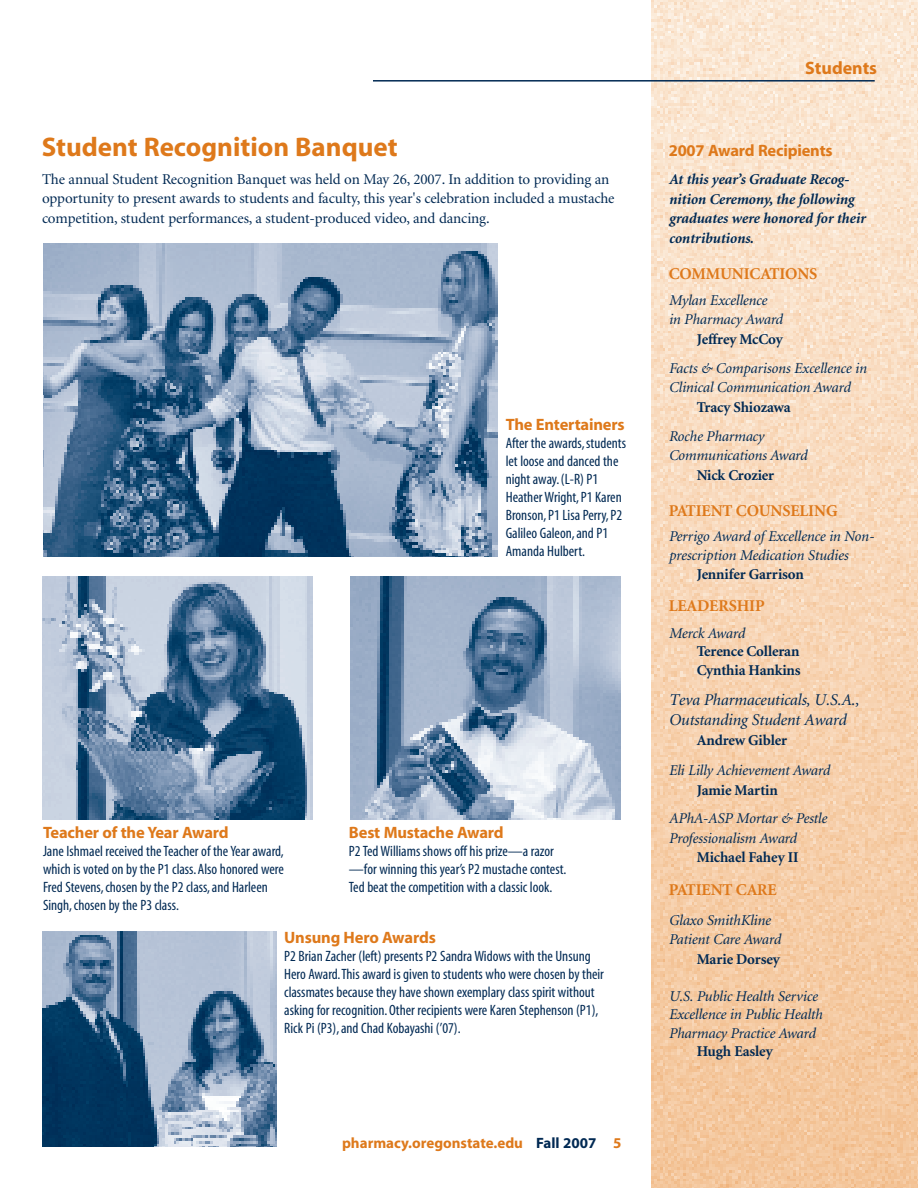
<style>
.page{position:relative;width:918px;height:1188px;background:#fff}
.page>*{position:absolute;margin:0;border:0;box-sizing:border-box;transform-origin:0 0}
.t1{font:700 27px "Myriad";color:#de791b}
.t2{font:700 18px "Myriad";color:#de791b}
.t3{font:700 16.5px "Myriad";letter-spacing:-.01em;color:#de791b}
.t4{font:700 16.5px "Minion";letter-spacing:-.01em;color:#de791b}
.t5{font:italic 16.5px/19.8px "Minion";letter-spacing:-.01em;color:#002953}
.t6{font:condensed 15px/18px "Myriad";color:#002953}
.t7{font:italic 15px/19px "Minion";letter-spacing:-.01em;color:#002953}
.t8{font:15px/19.5px "Minion";letter-spacing:-.01em;color:#002953}
.t9{font:700 15px/19px "Minion";letter-spacing:-.01em;color:#002953}
.t10{font:italic 700 15px/19.5px "Minion";letter-spacing:-.01em;color:#002953}
.t11{font:700 15px "Myriad";color:#de791b}
.s1{color:#002953}
</style>
<div class="page">
<img style="left:651px;top:0;width:267px;height:1188px">
<hr style="left:373px;top:80px;width:502px;height:2px;background:#002953">
<img style="left:350px;top:577px;width:270px;height:243px">
<img style="left:43px;top:243px;width:454px;height:313px">
<img style="left:43px;top:577px;width:270px;height:243px">
<img style="left:42px;top:932px;width:235px;height:215px">
<p class="t2" style="left:805px;top:61px;width:73px">Students</p>
<h1 class="t1" style="left:42px;top:137px;width:357px">Student Recognition Banquet</h1>
<p class="t3" style="left:669px;top:144px;width:166px">2007 Award Recipients</p>
<p class="t10" style="left:669px;top:171px;width:198px">At this year’s Graduate Recog&shy;nition Ceremony, the following graduates were honored for their contributions.</p>
<p class="t4" style="left:669px;top:268px;width:150px">COMMUNICATIONS</p>
<p class="t7" style="left:669px;top:292px;width:116px">Mylan Excellence<br>in Pharmacy Award</p>
<p class="t9" style="left:697px;top:331px;width:87px">Jeffrey McCoy</p>
<p class="t7" style="left:669px;top:360px;width:199px">Facts &amp; Comparisons Excellence in<br>Clinical Communication Award</p>
<p class="t9" style="left:697px;top:399px;width:96px">Tracy Shiozawa</p>
<p class="t7" style="left:669px;top:428px;width:140px">Roche Pharmacy<br>Communications Award</p>
<p class="t9" style="left:697px;top:466px;width:79px">Nick Crozier</p>
<p class="t4" style="left:669px;top:505px;width:170px">PATIENT COUNSELING</p>
<p class="t7" style="left:669px;top:528px;width:207px">Perrigo Award of Excellence in Non&shy;prescription Medication Studies</p>
<p class="t9" style="left:697px;top:566px;width:109px">Jennifer Garrison</p>
<p class="t4" style="left:669px;top:599px;width:97px">LEADERSHIP</p>
<p class="t7" style="left:669px;top:624px;width:78px">Merck Award</p>
<p class="t9" style="left:697px;top:643px;width:105px">Terence Colleran<br>Cynthia Hankins</p>
<p class="t5" style="left:669px;top:691px;width:192px">Teva Pharmaceuticals, U.S.A.,<br>Outstanding Student Award</p>
<p class="t9" style="left:697px;top:732px;width:92px">Andrew Gibler</p>
<p class="t7" style="left:669px;top:762px;width:163px">Eli Lilly Achievement Award</p>
<p class="t9" style="left:697px;top:781px;width:83px">Jamie Martin</p>
<p class="t7" style="left:669px;top:810px;width:160px">APhA-ASP Mortar &amp; Pestle<br>Professionalism Award</p>
<p class="t9" style="left:697px;top:849px;width:103px">Michael Fahey II</p>
<p class="t4" style="left:669px;top:883px;width:110px">PATIENT CARE</p>
<p class="t7" style="left:669px;top:912px;width:114px">Glaxo SmithKline<br>Patient Care Award</p>
<p class="t9" style="left:697px;top:951px;width:85px">Marie Dorsey</p>
<p class="t7" style="left:669px;top:988px;width:155px;line-height:18.6px">U.S. Public Health Service<br>Excellence in Public Health<br>Pharmacy Practice Award</p>
<p class="t9" style="left:697px;top:1043px;width:77px">Hugh Easley</p>
<p class="t8" style="left:42px;top:170px;width:574px">The annual Student Recognition Banquet was held on May 26, 2007. In addition to providing an opportunity to present awards to students and faculty, this year's celebration included a mustache competition, student performances, a student-produced video, and dancing.</p>
<p class="t3" style="left:506px;top:418px;width:120px">The Entertainers</p>
<p class="t6" style="left:506px;top:435px;width:122px">After the awards, students let loose and danced the night away.(L-R) P1<br>Heather Wright, P1 Karen<br>Bronson, P1 Lisa Perry, P2<br>Galileo Galeon, and P1<br>Amanda Hulbert.</p>
<p class="t3" style="left:43px;top:826px;width:187px">Teacher of the Year Award</p>
<p class="t6" style="left:43px;top:844px;width:242px">Jane Ishmael received the Teacher of the Year award, which is voted on by the P1 class.Also honored were Fred Stevens, chosen by the P2 class, and Harleen Singh, chosen by the P3 class.</p>
<p class="t3" style="left:349px;top:826px;width:156px">Best Mustache Award</p>
<p class="t6" style="left:349px;top:844px;width:219px">P2 Ted Williams shows off his prize—a razor —for winning this year’s P2 mustache contest.<br>Ted beat the competition with a classic look.</p>
<p class="t3" style="left:284px;top:931px;width:153px">Unsung Hero Awards</p>
<p class="t6" style="left:284px;top:949px;width:321px">P2 Brian Zacher (left) presents P2 Sandra Widows with the Unsung Hero Award.This award is given to students who were chosen by their classmates because they have shown exemplary class spirit without asking for recognition.Other recipients were Karen Stephenson (P1), Rick Pi (P3), and Chad Kobayashi (’07).</p>
<p class="t11" style="left:342px;top:1137px;width:281px">pharmacy.oregonstate.edu <span class="s1">Fall 2007</span> 5</p>
</div>
